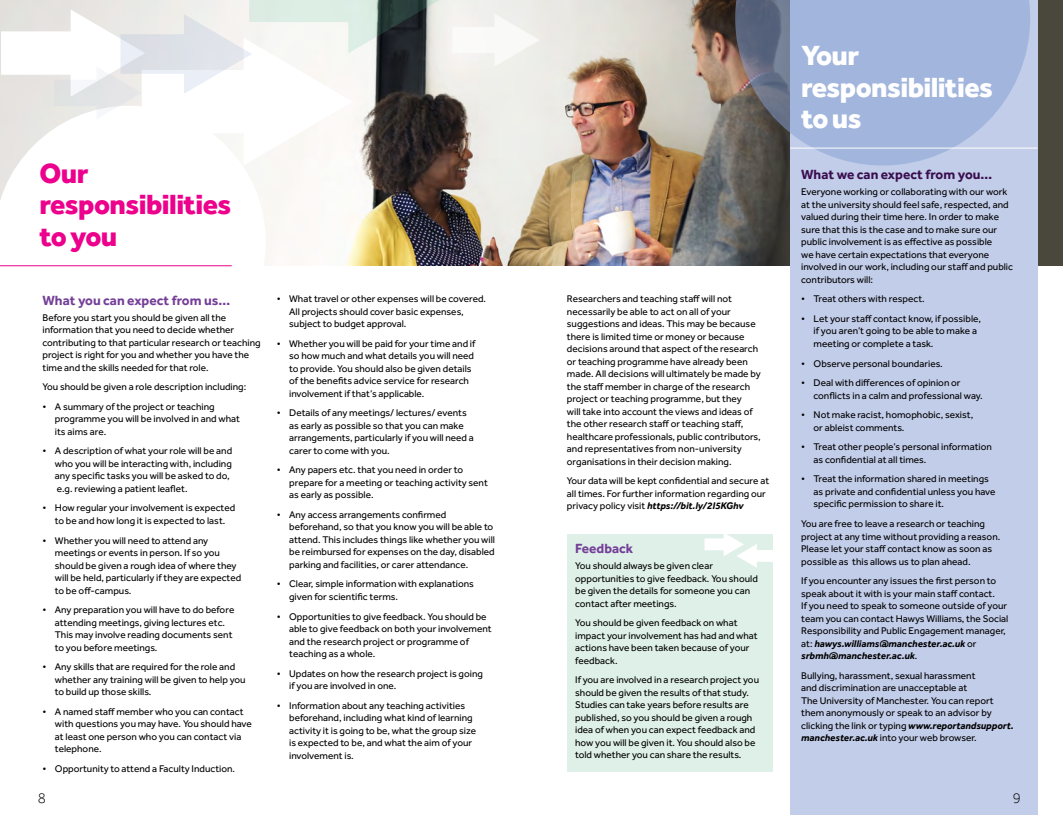
<style>
.page{position:relative;width:1063px;height:815px;background:#fff}
.page>*{position:absolute;margin:0;border:0;box-sizing:border-box;transform-origin:0 0}
.t1{font:800 28.75px/31.2px "Effra";letter-spacing:-.02em;color:#ec008c}
.t2{font:800 28.75px/31.2px "Effra";letter-spacing:-.02em;color:#fff}
.t3{font:300 15px "Effra";color:#000}
.t4{font:700 13.75px "Effra";color:#743f98}
.t5{font:700 13.75px "Effra";color:#3a0e4f}
.t6{font:10px/12.5px "Effra";color:#000}
.s1{font-weight:700;font-style:italic}
</style>
<div class="page">
<img style="left:0;top:0;width:1063px;height:266px">
<div style="left:790px;top:0;width:248px;height:815px;background:#c2cde9"></div>
<svg style="left:0;top:106px;width:266px;height:160px"></svg>
<svg style="left:735px;top:0;width:295px;height:166px;background:#99a8c9"></svg>
<div style="left:567px;top:534px;width:205px;height:237px;background:#def0e7"></div>
<hr style="left:0;top:266px;width:232px;height:1px;background:#ec008c">
<svg style="left:704px;top:534px;width:69px;height:34px"></svg>
<svg style="left:1px;top:0;width:539px;height:166px"></svg>
<hr style="left:790px;top:148px;width:248px;height:1px;background:#fff">
<h1 class="t1" style="left:40px;top:157px;width:193px">Our responsibilities to you</h1>
<h3 class="t4" style="left:43px;top:292px;width:189px">What you can expect from us…</h3>
<p class="t6" style="left:43px;top:311px;width:220px">Before you start you should be given all the information that you need to decide whether contributing to that particular research or teaching project is right for you and whether you have the time and the skills needed for that role.</p>
<p class="t6" style="left:43px;top:380px;width:205px">You should be given a role description including:</p>
<p class="t6" style="left:55px;top:400px;width:187px;text-indent:-12px">• A summary of the project or teaching programme you will be involved in and what its aims are.</p>
<p class="t6" style="left:55px;top:445px;width:179px;text-indent:-12px">• A description of what your role will be and who you will be interacting with, including any specific tasks you will be asked to do, e.g. reviewing a patient leaflet.</p>
<p class="t6" style="left:43px;top:502px;width:194px;text-align:center">• How regular your involvement is expected to be and how long it is expected to last.</p>
<p class="t6" style="left:55px;top:534px;width:188px;text-indent:-12px">• Whether you will need to attend any meetings or events in person. If so you should be given a rough idea of where they will be held, particularly if they are expected to be off-campus.</p>
<p class="t6" style="left:55px;top:603px;width:181px;text-indent:-12px">• Any preparation you will have to do before attending meetings, giving lectures etc.<br>This may involve reading documents sent to you before meetings.</p>
<p class="t6" style="left:55px;top:660px;width:192px;text-indent:-12px">• Any skills that are required for the role and whether any training will be given to help you to build up those skills.</p>
<p class="t6" style="left:55px;top:705px;width:199px;text-indent:-12px">• A named staff member who you can contact with questions you may have. You should have at least one person who you can contact via telephone.</p>
<p class="t6" style="left:43px;top:762px;width:194px">• Opportunity to attend a Faculty Induction.</p>
<p class="t6" style="left:289px;top:292px;width:198px;text-indent:-12px">• What travel or other expenses will be covered.<br>All projects should cover basic expenses, subject to budget approval.</p>
<p class="t6" style="left:289px;top:337px;width:188px;text-indent:-12px">• Whether you will be paid for your time and if so how much and what details you will need to provide. You should also be given details of the benefits advice service for research involvement if that’s applicable.</p>
<p class="t6" style="left:289px;top:406px;width:186px;text-indent:-12px">• Details of any meetings/ lectures/ events as early as possible so that you can make arrangements, particularly if you will need a carer to come with you.</p>
<p class="t6" style="left:289px;top:464px;width:200px;text-indent:-12px">• Any papers etc. that you need in order to prepare for a meeting or teaching activity sent as early as possible.</p>
<p class="t6" style="left:289px;top:508px;width:207px;text-indent:-12px">• Any access arrangements confirmed beforehand, so that you know you will be able to attend. This includes things like whether you will be reimbursed for expenses on the day, disabled parking and facilities, or carer attendance.</p>
<p class="t6" style="left:289px;top:578px;width:186px;text-indent:-12px">• Clear, simple information with explanations given for scientific terms.</p>
<p class="t6" style="left:289px;top:610px;width:204px;text-indent:-12px">• Opportunities to give feedback. You should be able to give feedback on both your involvement and the research project or programme of teaching as a whole.</p>
<p class="t6" style="left:289px;top:667px;width:195px;text-indent:-12px">• Updates on how the research project is going if you are involved in one.</p>
<p class="t6" style="left:289px;top:699px;width:188px;text-indent:-12px">• Information about any teaching activities beforehand, including what kind of learning activity it is going to be, what the group size is expected to be, and what the aim of your involvement is.</p>
<p class="t6" style="left:567px;top:292px;width:195px">Researchers and teaching staff will not necessarily be able to act on all of your suggestions and ideas. This may be because there is limited time or money or because decisions around that aspect of the research or teaching programme have already been made. All decisions will ultimately be made by the staff member in charge of the research project or teaching programme, but they<br>will take into account the views and ideas of the other research staff or teaching staff, healthcare professionals, public contributors, and representatives from non-university organisations in their decision making.</p>
<p class="t6" style="left:567px;top:474px;width:204px">Your data will be kept confidential and secure at all times. For further information regarding our privacy policy visit <span class="s1">https://bit.ly/2I5KGhv</span></p>
<h3 class="t4" style="left:575px;top:540px;width:59px">Feedback</h3>
<p class="t6" style="left:575px;top:559px;width:184px">You should always be given clear opportunities to give feedback. You should be given the details for someone you can contact after meetings.</p>
<p class="t6" style="left:575px;top:616px;width:184px">You should be given feedback on what impact your involvement has had and what actions have been taken because of your feedback.</p>
<p class="t6" style="left:575px;top:674px;width:185px">If you are involved in a research project you should be given the results of that study.<br>Studies can take years before results are published, so you should be given a rough idea of when you can expect feedback and how you will be given it. You should also be told whether you can share the results.</p>
<h1 class="t2" style="left:801px;top:39px;width:193px">Your responsibilities to us</h1>
<h3 class="t5" style="left:801px;top:166px;width:193px">What we can expect from you…</h3>
<p class="t6" style="left:801px;top:186px;width:213px">Everyone working or collaborating with our work at the university should feel safe, respected, and valued during their time here. In order to make sure that this is the case and to make sure our public involvement is as effective as possible<br>we have certain expectations that everyone involved in our work, including our staff and public contributors will:</p>
<p class="t6" style="left:801px;top:293px;width:125px">• Treat others with respect.</p>
<p class="t6" style="left:814px;top:312px;width:169px;text-indent:-12px">• Let your staff contact know, if possible, if you aren’t going to be able to make a meeting or complete a task.</p>
<p class="t6" style="left:801px;top:357px;width:143px">• Observe personal boundaries.</p>
<p class="t6" style="left:814px;top:376px;width:171px;text-indent:-12px">• Deal with differences of opinion or conflicts in a calm and professional way.</p>
<p class="t6" style="left:814px;top:409px;width:161px;text-indent:-12px">• Not make racist, homophobic, sexist, or ableist comments.</p>
<p class="t6" style="left:814px;top:441px;width:180px;text-indent:-12px">• Treat other people’s personal information as confidential at all times.</p>
<p class="t6" style="left:814px;top:473px;width:184px;text-indent:-12px">• Treat the information shared in meetings as private and confidential unless you have specific permission to share it.</p>
<p class="t6" style="left:801px;top:517px;width:201px">You are free to leave a research or teaching project at any time without providing a reason.<br>Please let your staff contact know as soon as possible as this allows us to plan ahead.</p>
<p class="t6" style="left:801px;top:574px;width:209px">If you encounter any issues the first person to speak about it with is your main staff contact.<br>If you need to speak to someone outside of your team you can contact Hawys Williams, the Social Responsibility and Public Engagement manager, at: <span class="s1">hawys.williams@manchester.ac.uk</span> or <span class="s1">srbmh@manchester.ac.uk</span>.</p>
<p class="t6" style="left:801px;top:669px;width:214px">Bullying, harassment, sexual harassment<br>and discrimination are unacceptable at<br>The University of Manchester. You can report them anonymously or speak to an advisor by clicking the link or typing <span class="s1">www.reportandsupport. manchester.ac.uk</span> into your web browser.</p>
<h2 class="t3" style="left:38px;top:789px;width:10px">8</h2>
<h2 class="t3" style="left:1013px;top:789px;width:10px">9</h2>
</div>
